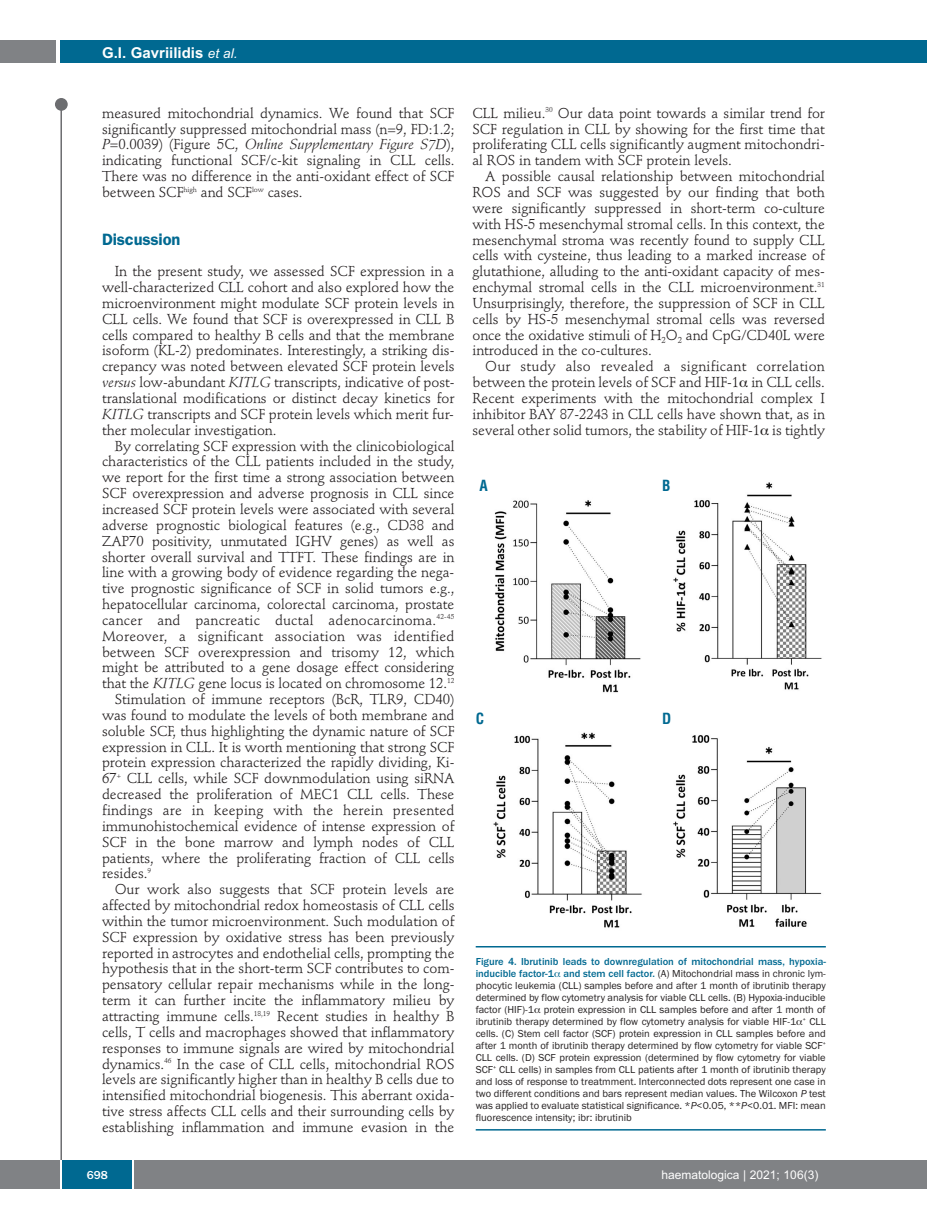
<style>
.page{position:relative;width:927px;height:1225px;background:#fff}
.page>*{position:absolute;margin:0;border:0;box-sizing:border-box;transform-origin:0 0}
.t1{font:600 16.5px "Franklin Gothic";letter-spacing:-.01em;color:#006991}
.t2{font:700 15px "Arial";color:#fff}
.t3{font:700 condensed 15px "Helvetica";color:#006991}
.t4{font:14.25px/15.9px "Stempel Schneidler";letter-spacing:-.005em;color:#231f20;text-align:justify}
.t5{font:14.25px "Stempel Schneidler";letter-spacing:.015em;color:#231f20}
.t6{font:12px "Arial";color:#fff}
.t7{font:500 12px "Franklin Gothic";color:#fff}
.t8{font:10.5px/12px "Franklin Gothic";color:#231f20;text-align:justify}
.s1{font-weight:400;font-style:italic;font-size:13.5px}
.s2{font-style:italic}
.s3{font-weight:500;color:#006991}
</style>
<div class="page">
<div style="left:911px;top:40px;width:16px;height:22px;background:#006991"></div>
<div style="left:910px;top:1160px;width:17px;height:28px;background:#808285"></div>
<div style="left:55px;top:98px;width:13px;height:13px;background:#6c6d70;border-radius:50%"></div>
<hr style="left:60px;top:101px;width:2px;height:1061px;background:#6c6d70">
<div style="left:60px;top:40px;width:852px;height:22px;background:#006991"></div>
<div style="left:0;top:40px;width:56px;height:22px;background:#808285"></div>
<div style="left:0;top:1160px;width:911px;height:28px;background:#808285"></div>
<div style="left:62px;top:1160px;width:71px;height:28px;background:#006991"></div>
<hr style="left:60px;top:1160px;width:2px;height:28px;background:#fff">
<svg style="left:133px;top:1160px;width:1px;height:28px"></svg>
<img style="left:493px;top:482px;width:329px;height:446px">
<hr style="left:476px;top:946px;width:350px;height:1px;background:#006991">
<hr style="left:476px;top:1129px;width:350px;height:1px;background:#006991">
<p class="t2" style="left:102px;top:44px;width:137px">G.I. Gavriilidis <span class="s1">et al.</span></p>
<p class="t4" style="left:102px;top:106px;width:354px">measured mitochondrial dynamics. We found that SCF significantly suppressed mitochondrial mass (n=9, FD:1.2; <span class="s2">P</span>=0.0039) (Figure 5C, <span class="s2">Online Supplementary Figure S7D</span>), indicating functional SCF/c-kit signaling in CLL cells.<br>There was no difference in the anti-oxidant effect of SCF between SCF<sup>high</sup> and SCF<sup>low</sup> cases.</p>
<p class="t1" style="left:102px;top:234px;width:80px">Discussion</p>
<p class="t4" style="left:102px;top:265px;width:354px;text-indent:13px">In the present study, we assessed SCF expression in a well-characterized CLL cohort and also explored how the microenvironment might modulate SCF protein levels in CLL cells. We found that SCF is overexpressed in CLL B cells compared to healthy B cells and that the membrane isoform (KL-2) predominates. Interestingly, a striking dis&shy;crepancy was noted between elevated SCF protein levels <span class="s2">versus</span> low-abundant <span class="s2">KITLG</span> transcripts, indicative of post&shy;translational modifications or distinct decay kinetics for <span class="s2">KITLG</span> transcripts and SCF protein levels which merit fur&shy;ther molecular investigation.</p>
<p class="t4" style="left:115px;top:439px;width:341px">By correlating SCF expression with the clinicobiological</p>
<p class="t4" style="left:102px;top:455px;width:354px">characteristics of the CLL patients included in the study,</p>
<p class="t4" style="left:102px;top:471px;width:354px">we report for the first time a strong association between</p>
<p class="t4" style="left:102px;top:486px;width:354px">SCF overexpression and adverse prognosis in CLL since</p>
<p class="t4" style="left:102px;top:502px;width:354px">increased SCF protein levels were associated with several</p>
<p class="t4" style="left:102px;top:518px;width:354px">adverse prognostic biological features (e.g., CD38 and</p>
<p class="t4" style="left:102px;top:534px;width:354px">ZAP70 positivity, unmutated IGHV genes) as well as</p>
<p class="t4" style="left:102px;top:550px;width:354px">shorter overall survival and TTFT. These findings are in</p>
<p class="t4" style="left:102px;top:566px;width:354px">line with a growing body of evidence regarding the nega-</p>
<p class="t4" style="left:102px;top:582px;width:354px">tive prognostic significance of SCF in solid tumors e.g.,</p>
<p class="t4" style="left:102px;top:597px;width:354px">hepatocellular carcinoma, colorectal carcinoma, prostate</p>
<p class="t5" style="left:102px;top:614px;width:354px">cancer and pancreatic ductal adenocarcinoma.<sup>42-45</sup></p>
<p class="t5" style="left:102px;top:630px;width:354px">Moreover, a significant association was identified</p>
<p class="t4" style="left:102px;top:645px;width:354px">between SCF overexpression and trisomy 12, which</p>
<p class="t4" style="left:102px;top:661px;width:354px">might be attributed to a gene dosage effect considering</p>
<p class="t4" style="left:102px;top:677px;width:354px">that the <span class="s2">KITLG</span> gene locus is located on chromosome 12.<sup>12</sup></p>
<p class="t4" style="left:115px;top:692px;width:341px">Stimulation of immune receptors (BcR, TLR9, CD40)</p>
<p class="t4" style="left:102px;top:708px;width:354px">was found to modulate the levels of both membrane and</p>
<p class="t4" style="left:102px;top:724px;width:354px">soluble SCF, thus highlighting the dynamic nature of SCF</p>
<p class="t4" style="left:102px;top:740px;width:354px">expression in CLL. It is worth mentioning that strong SCF</p>
<p class="t4" style="left:102px;top:756px;width:354px">protein expression characterized the rapidly dividing, Ki-</p>
<p class="t4" style="left:102px;top:772px;width:354px">67<sup>+</sup> CLL cells, while SCF downmodulation using siRNA</p>
<p class="t4" style="left:102px;top:787px;width:354px">decreased the proliferation of MEC1 CLL cells. These</p>
<p class="t5" style="left:102px;top:804px;width:354px">findings are in keeping with the herein presented</p>
<p class="t4" style="left:102px;top:819px;width:354px">immunohistochemical evidence of intense expression of</p>
<p class="t4" style="left:102px;top:835px;width:354px">SCF in the bone marrow and lymph nodes of CLL</p>
<p class="t4" style="left:102px;top:851px;width:354px">patients, where the proliferating fraction of CLL cells</p>
<p class="t4" style="left:102px;top:867px;width:51px">resides.<sup>9</sup></p>
<p class="t4" style="left:115px;top:882px;width:341px">Our work also suggests that SCF protein levels are</p>
<p class="t4" style="left:102px;top:898px;width:354px">affected by mitochondrial redox homeostasis of CLL cells</p>
<p class="t4" style="left:102px;top:914px;width:354px">within the tumor microenvironment. Such modulation of</p>
<p class="t4" style="left:102px;top:930px;width:354px">SCF expression by oxidative stress has been previously</p>
<p class="t4" style="left:102px;top:946px;width:354px">reported in astrocytes and endothelial cells, prompting the</p>
<p class="t4" style="left:102px;top:962px;width:354px">hypothesis that in the short-term SCF contributes to com-</p>
<p class="t4" style="left:102px;top:978px;width:354px">pensatory cellular repair mechanisms while in the long-</p>
<p class="t4" style="left:102px;top:993px;width:354px">term it can further incite the inflammatory milieu by</p>
<p class="t4" style="left:102px;top:1009px;width:354px">attracting immune cells.<sup>18,19</sup> Recent studies in healthy B</p>
<p class="t4" style="left:102px;top:1025px;width:354px">cells, T cells and macrophages showed that inflammatory</p>
<p class="t4" style="left:102px;top:1041px;width:354px">responses to immune signals are wired by mitochondrial</p>
<p class="t4" style="left:102px;top:1057px;width:354px">dynamics.<sup>46</sup> In the case of CLL cells, mitochondrial ROS</p>
<p class="t4" style="left:102px;top:1073px;width:354px">levels are significantly higher than in healthy B cells due to</p>
<p class="t4" style="left:102px;top:1088px;width:354px">intensified mitochondrial biogenesis. This aberrant oxida-</p>
<p class="t4" style="left:102px;top:1104px;width:354px">tive stress affects CLL cells and their surrounding cells by</p>
<p class="t4" style="left:102px;top:1120px;width:354px">establishing inflammation and immune evasion in the</p>
<p class="t4" style="left:472px;top:106px;width:354px">CLL milieu.<sup>30</sup> Our data point towards a similar trend for SCF regulation in CLL by showing for the first time that proliferating CLL cells significantly augment mitochondri&shy;al ROS in tandem with SCF protein levels.</p>
<p class="t4" style="left:472px;top:170px;width:354px;text-indent:13px">A possible causal relationship between mitochondrial ROS and SCF was suggested by our finding that both were significantly suppressed in short-term co-culture with HS-5 mesenchymal stromal cells. In this context, the mesenchymal stroma was recently found to supply CLL cells with cysteine, thus leading to a marked increase of glutathione, alluding to the anti-oxidant capacity of mes&shy;enchymal stromal cells in the CLL microenvironment.<sup>31<br></sup>Unsurprisingly, therefore, the suppression of SCF in CLL cells by HS-5 mesenchymal stromal cells was reversed once the oxidative stimuli of H<sub>2</sub>O<sub>2</sub> and CpG/CD40L were introduced in the co-cultures.</p>
<p class="t4" style="left:472px;top:360px;width:354px;text-indent:13px">Our study also revealed a significant correlation between the protein levels of SCF and HIF-1 in CLL cells.<br>Recent experiments with the mitochondrial complex I inhibitor BAY 87-2243 in CLL cells have shown that, as in several other solid tumors, the stability of HIF-1 is tightly</p>
<p class="t3" style="left:480px;top:477px;width:10px">A</p>
<p class="t3" style="left:662px;top:477px;width:10px">B</p>
<p class="t3" style="left:476px;top:710px;width:10px">C</p>
<p class="t3" style="left:662px;top:710px;width:11px">D</p>
<p class="t8" style="left:476px;top:955px;width:352px"><span class="s3">Figure 4. Ibrutinib leads to downregulation of mitochondrial mass, hypoxia&shy;inducible factor-1 and stem cell factor.</span> (A) Mitochondrial mass in chronic lym&shy;phocytic leukemia (CLL) samples before and after 1 month of ibrutinib therapy determined by flow cytometry analysis for viable CLL cells. (B) Hypoxia-inducible factor (HIF)-1 protein expression in CLL samples before and after 1 month of ibrutinib therapy determined by flow cytometry analysis for viable HIF-1 <sup>+</sup> CLL cells. (C) Stem cell factor (SCF) protein expression in CLL samples before and after 1 month of ibrutinib therapy determined by flow cytometry for viable SCF<sup>+ </sup>CLL cells. (D) SCF protein expression (determined by flow cytometry for viable SCF<sup>+</sup> CLL cells) in samples from CLL patients after 1 month of ibrutinib therapy and loss of response to treatmment. Interconnected dots represent one case in two different conditions and bars represent median values. The Wilcoxon <span class="s2">P</span> test was applied to evaluate statistical significance. *<span class="s2">P</span>&lt;0.05, **<span class="s2">P</span>&lt;0.01. MFI: mean fluorescence intensity; ibr: ibrutinib</p>
<p class="t7" style="left:87px;top:1167px;width:23px">698</p>
<p class="t6" style="left:661px;top:1167px;width:158px">haematologica | 2021; 106(3)</p>
</div>
